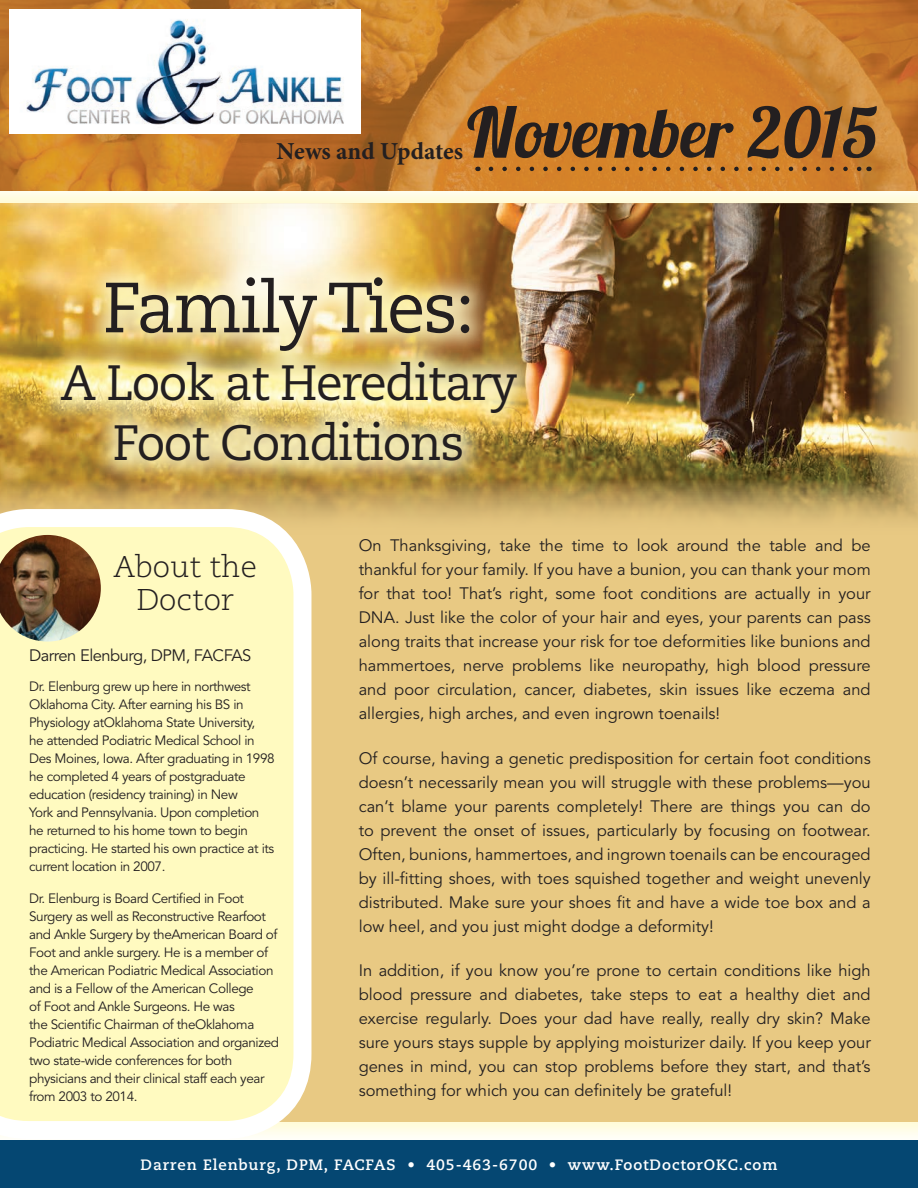
<style>
.page{position:relative;width:918px;height:1188px;background:#fff}
.page>*{position:absolute;margin:0;border:0;box-sizing:border-box;transform-origin:0 0}
.t1{font:70.8px "Caecilia LT Std";letter-spacing:-.03em;color:#231f20}
.t2{font:69.15px "Lobster 1.3";color:#231f20}
.t3{font:49.5px/60.2px "Caecilia LT Std";letter-spacing:-.03em;color:#231f20;text-align:center}
.t4{font:300 30px/33px "Caecilia LT Std";color:#231f20;text-align:center}
.t5{font:700 24.45px "Minion Pro";letter-spacing:-.005em;color:#231f20}
.t6{font:16.5px/24px "Avenir LT Std";color:#231f20;text-align:justify}
.t7{font:16.5px "Avenir LT Std";letter-spacing:-.03em;color:#231f20}
.t8{font:700 15px "Caecilia LT Std";letter-spacing:.06em;color:#fff}
.t9{font:13.5px/18px "Avenir LT Std";letter-spacing:-.03em;color:#231f20}
</style>
<div class="page">
<div style="left:0;top:177px;width:918px;height:970px;background:#fffac4;opacity:.8"></div>
<div style="left:0;top:203px;width:918px;height:918px;background:#e8c983"></div>
<img style="left:0;top:203px;width:918px;height:318px">
<div style="left:36px;top:252px;width:506px;height:234px;background:#fffac4;opacity:.8"></div>
<img style="left:0;top:0;width:918px;height:190px">
<svg style="left:0;top:509px;width:311px;height:630px"></svg>
<div style="left:0;top:1140px;width:918px;height:48px;background:#054772"></div>
<svg style="left:491px;top:167px;width:371px;height:4px"></svg>
<img style="left:10px;top:10px;width:351px;height:124px">
<img style="left:0;top:535px;width:101px;height:107px">
<h2 class="t2" style="left:467px;top:89px;width:412px">November 2015</h2>
<h3 class="t5" style="left:276px;top:134px;width:188px">News and Updates</h3>
<h1 class="t1" style="left:103px;top:267px;width:373px">Family Ties:</h1>
<h3 class="t3" style="left:60px;top:353px;width:458px">A Look at Hereditary<br>Foot Conditions</h3>
<h3 class="t4" style="left:113px;top:550px;width:145px">About the<br>Doctor</h3>
<p class="t7" style="left:29px;top:646px;width:224px">Darren Elenburg, DPM, FACFAS</p>
<p class="t9" style="left:29px;top:678px;width:247px">Dr. Elenburg grew up here in northwest Oklahoma City. After earning his BS in Physiology atOklahoma State University,<br>he attended Podiatric Medical School in Des Moines, Iowa. After graduating in 1998 he completed 4 years of postgraduate education (residency training) in New<br>York and Pennsylvania. Upon completion he returned to his home town to begin practicing. He started his own practice at its current location in 2007.</p>
<p class="t9" style="left:29px;top:890px;width:251px">Dr. Elenburg is Board Certified in Foot Surgery as well as Reconstructive Rearfoot and Ankle Surgery by theAmerican Board of Foot and ankle surgery. He is a member of the American Podiatric Medical Association and is a Fellow of the American College<br>of Foot and Ankle Surgeons. He was<br>the Scientific Chairman of theOklahoma Podiatric Medical Association and organized two state-wide conferences for both physicians and their clinical staff each year from 2003 to 2014.</p>
<p class="t6" style="left:359px;top:534px;width:514px">On Thanksgiving, take the time to look around the table and be thankful for your family. If you have a bunion, you can thank your mom for that too! That’s right, some foot conditions are actually in your DNA. Just like the color of your hair and eyes, your parents can pass along traits that increase your risk for toe deformities like bunions and hammertoes, nerve problems like neuropathy, high blood pressure and poor circulation, cancer, diabetes, skin issues like eczema and allergies, high arches, and even ingrown toenails!</p>
<p class="t6" style="left:359px;top:746px;width:514px">Of course, having a genetic predisposition for certain foot conditions doesn’t necessarily mean you will struggle with these problems—you can’t blame your parents completely! There are things you can do to prevent the onset of issues, particularly by focusing on footwear.<br>Often, bunions, hammertoes, and ingrown toenails can be encouraged by ill-fitting shoes, with toes squished together and weight unevenly distributed. Make sure your shoes fit and have a wide toe box and a low heel, and you just might dodge a deformity!</p>
<p class="t6" style="left:359px;top:959px;width:514px">In addition, if you know you’re prone to certain conditions like high blood pressure and diabetes, take steps to eat a healthy diet and exercise regularly. Does your dad have really, really dry skin? Make sure yours stays supple by applying moisturizer daily. If you keep your genes in mind, you can stop problems before they start, and that’s something for which you can definitely be grateful!</p>
<p class="t8" style="left:141px;top:1156px;width:638px">Darren Elenburg, DPM, FACFAS • 405-463-6700 • www.FootDoctorOKC.com</p>
</div>
